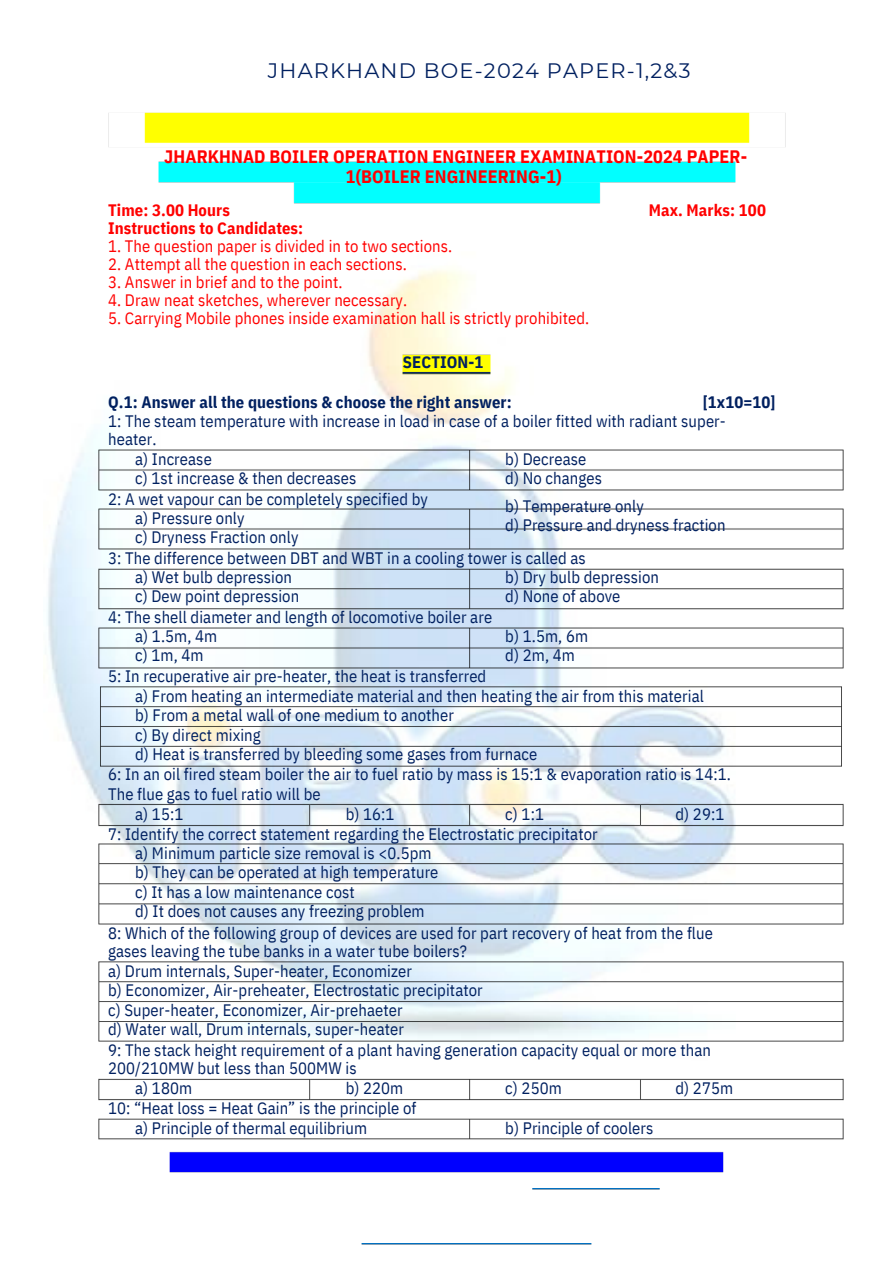
<style>
.page{position:relative;width:894px;height:1264px;background:#fff}
.page>*{position:absolute;margin:0;border:0;box-sizing:border-box;transform-origin:0 0}
.t1{font:20.85px "Montserrat";letter-spacing:.055em;color:#002060}
.t2{font:700 18px/20.2px "IBM Plex Sans Cond";letter-spacing:.005em;color:#f00;text-align:center}
.t3{font:16.5px/28.2px "IBM Plex Sans Cond";letter-spacing:.005em;color:#002060}
.t4{font:16.5px "IBM Plex Sans Cond";letter-spacing:.005em;color:#f00}
.t5{font:700 16.5px "IBM Plex Sans Cond";letter-spacing:.005em;color:#002060}
.t6{font:700 16.5px/18px "IBM Plex Sans Cond";letter-spacing:.005em;color:#f00}
</style>
<div class="page">
<img style="left:47px;top:269px;width:688px;height:685px">
<img style="left:395px;top:347px;width:103px;height:34px">
<img style="left:361px;top:1243px;width:231px;height:1px">
<img style="left:108px;top:112px;width:678px;height:35px">
<img style="left:158px;top:161px;width:578px;height:43px">
<img style="left:532px;top:1188px;width:128px;height:1px">
<img style="left:92px;top:442px;width:752px;height:55px">
<img style="left:92px;top:501px;width:752px;height:55px">
<img style="left:92px;top:561px;width:752px;height:55px">
<img style="left:92px;top:620px;width:752px;height:55px">
<img style="left:92px;top:679px;width:750px;height:94px">
<img style="left:92px;top:797px;width:752px;height:36px">
<img style="left:92px;top:836px;width:752px;height:95px">
<img style="left:98px;top:954px;width:746px;height:88px">
<img style="left:98px;top:1078px;width:746px;height:23px">
<img style="left:98px;top:1118px;width:746px;height:55px">
<h1 class="t1" style="left:268px;top:58px;width:424px">JHARKHAND BOE-2024 PAPER-1,2&amp;3</h1>
<p class="t2" style="left:164px;top:146px;width:584px">JHARKHNAD BOILER OPERATION ENGINEER EXAMINATION-2024 PAPER-<br>1(BOILER ENGINEERING-1)</p>
<h2 class="t6" style="left:108px;top:201px;width:197px">Time: 3.00 Hours<br>Instructions to Candidates:</h2>
<h2 class="t4" style="left:108px;top:235px;width:345px">1. The question paper is divided in to two sections.</h2>
<h2 class="t4" style="left:108px;top:253px;width:300px">2. Attempt all the question in each sections.</h2>
<h2 class="t4" style="left:108px;top:271px;width:236px">3. Answer in brief and to the point.</h2>
<h2 class="t4" style="left:108px;top:289px;width:300px">4. Draw neat sketches, wherever necessary.</h2>
<h2 class="t4" style="left:108px;top:307px;width:482px">5. Carrying Mobile phones inside examination hall is strictly prohibited.</h2>
<p class="t6" style="left:648px;top:201px;width:119px">Max. Marks: 100</p>
<p class="t5" style="left:403px;top:351px;width:82px">SECTION-1</p>
<h3 class="t5" style="left:108px;top:391px;width:405px">Q.1: Answer all the questions &amp; choose the right answer:</h3>
<p class="t5" style="left:702px;top:391px;width:74px">[1x10=10]</p>
<p class="t3" style="left:108px;top:406px;width:619px">1: The steam temperature with increase in load in case of a boiler fitted with radiant super-</p>
<h2 class="t3" style="left:108px;top:424px;width:50px">heater.</h2>
<h3 class="t3" style="left:135px;top:444px;width:78px">a) Increase</h3>
<h3 class="t3" style="left:135px;top:463px;width:223px">c) 1st increase &amp; then decreases</h3>
<p class="t3" style="left:505px;top:444px;width:83px">b) Decrease</p>
<p class="t3" style="left:505px;top:463px;width:140px">d) No changes<br>b) Temperature only</p>
<p class="t3" style="left:505px;top:511px;width:222px">d) Pressure and dryness fraction</p>
<p class="t3" style="left:108px;top:484px;width:321px">2: A wet vapour can be completely specified by</p>
<p class="t3" style="left:135px;top:504px;width:111px">a) Pressure only</p>
<p class="t3" style="left:135px;top:523px;width:165px">c) Dryness Fraction only</p>
<p class="t3" style="left:108px;top:543px;width:479px">3: The difference between DBT and WBT in a cooling tower is called as</p>
<p class="t3" style="left:135px;top:562px;width:158px">a) Wet bulb depression</p>
<p class="t3" style="left:135px;top:582px;width:165px">c) Dew point depression</p>
<p class="t3" style="left:505px;top:562px;width:155px">b) Dry bulb depression</p>
<p class="t3" style="left:505px;top:582px;width:117px">d) None of above</p>
<p class="t3" style="left:108px;top:602px;width:385px">4: The shell diameter and length of locomotive boiler are</p>
<p class="t3" style="left:135px;top:622px;width:84px">a) 1.5m, 4m</p>
<p class="t3" style="left:135px;top:641px;width:70px">c) 1m, 4m</p>
<p class="t3" style="left:505px;top:622px;width:84px">b) 1.5m, 6m</p>
<p class="t3" style="left:505px;top:641px;width:71px">d) 2m, 4m</p>
<p class="t3" style="left:108px;top:661px;width:379px">5: In recuperative air pre-heater, the heat is transferred</p>
<p class="t3" style="left:135px;top:682px;width:570px">a) From heating an intermediate material and then heating the air from this material</p>
<p class="t3" style="left:135px;top:701px;width:320px">b) From a metal wall of one medium to another</p>
<p class="t3" style="left:135px;top:720px;width:127px">c) By direct mixing</p>
<p class="t3" style="left:135px;top:739px;width:403px">d) Heat is transferred by bleeding some gases from furnace</p>
<p class="t3" style="left:108px;top:760px;width:624px">6: In an oil fired steam boiler the air to fuel ratio by mass is 15:1 &amp; evaporation ratio is 14:1.</p>
<p class="t3" style="left:108px;top:779px;width:214px">The flue gas to fuel ratio will be</p>
<p class="t3" style="left:135px;top:799px;width:50px">a) 15:1</p>
<p class="t3" style="left:345px;top:799px;width:50px">b) 16:1</p>
<p class="t3" style="left:505px;top:799px;width:40px">c) 1:1</p>
<p class="t3" style="left:675px;top:799px;width:50px">d) 29:1</p>
<p class="t3" style="left:108px;top:819px;width:491px">7: Identify the correct statement regarding the Electrostatic precipitator</p>
<p class="t3" style="left:135px;top:839px;width:298px">a) Minimum particle size removal is &lt;0.5pm</p>
<p class="t3" style="left:135px;top:858px;width:305px">b) They can be operated at high temperature</p>
<p class="t3" style="left:135px;top:877px;width:221px">c) It has a low maintenance cost</p>
<p class="t3" style="left:135px;top:896px;width:291px">d) It does not causes any freezing problem</p>
<p class="t3" style="left:108px;top:918px;width:606px">8: Which of the following group of devices are used for part recovery of heat from the flue</p>
<p class="t3" style="left:108px;top:936px;width:360px">gases leaving the tube banks in a water tube boilers?</p>
<p class="t3" style="left:108px;top:956px;width:305px">a) Drum internals, Super-heater, Economizer</p>
<p class="t3" style="left:108px;top:975px;width:376px">b) Economizer, Air-preheater, Electrostatic precipitator</p>
<p class="t3" style="left:108px;top:995px;width:296px">c) Super-heater, Economizer, Air-prehaeter</p>
<p class="t3" style="left:108px;top:1015px;width:297px">d) Water wall, Drum internals, super-heater</p>
<p class="t3" style="left:108px;top:1035px;width:604px">9: The stack height requirement of a plant having generation capacity equal or more than</p>
<p class="t3" style="left:108px;top:1053px;width:250px">200/210MW but less than 500MW is</p>
<p class="t3" style="left:135px;top:1073px;width:58px">a) 180m</p>
<p class="t3" style="left:345px;top:1073px;width:59px">b) 220m</p>
<p class="t3" style="left:505px;top:1073px;width:58px">c) 250m</p>
<p class="t3" style="left:675px;top:1073px;width:59px">d) 275m</p>
<p class="t3" style="left:108px;top:1093px;width:310px">10: “Heat loss = Heat Gain” is the principle of</p>
<p class="t3" style="left:135px;top:1113px;width:233px">a) Principle of thermal equilibrium</p>
<p class="t3" style="left:505px;top:1113px;width:149px">b) Principle of coolers</p>
</div>
